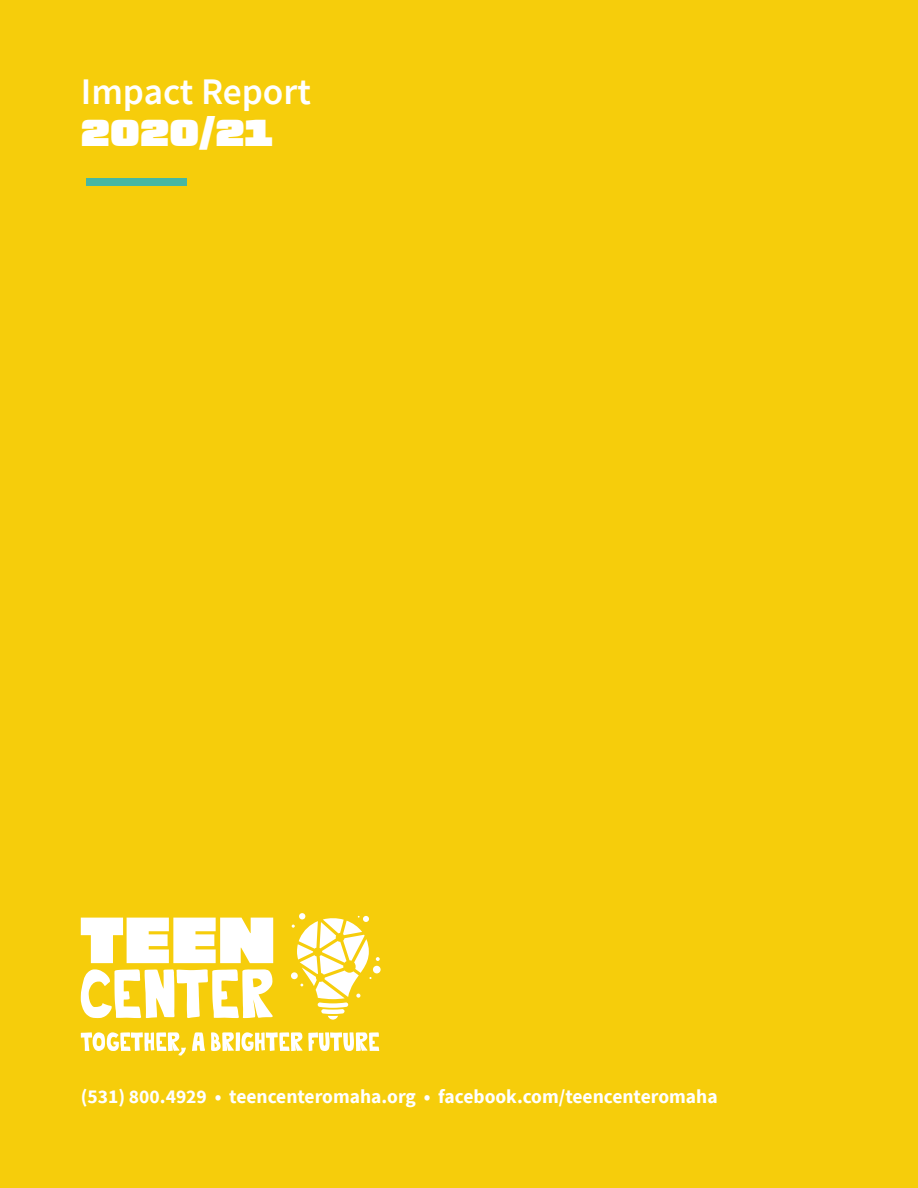
<style>
.page{position:relative;width:918px;height:1188px;background:#f6cd0b}
.page>*{position:absolute;margin:0;border:0;box-sizing:border-box;transform-origin:0 0}
.t1{font:139.8px "Source Sans Pro";color:#47b7a3}
.t2{font:600 37.5px "Source Sans Pro";color:#fff}
.t3{font:expanded 37.5px "Blunt";color:#fff}
.t4{font:700 19.5px "Source Sans Pro";color:#fff}
</style>
<div class="page">
<svg style="left:292px;top:913px;width:88px;height:107px"></svg>
<svg style="left:81px;top:918px;width:192px;height:45px"></svg>
<svg style="left:81px;top:969px;width:192px;height:50px"></svg>
<svg style="left:81px;top:1032px;width:105px;height:24px"></svg>
<svg style="left:192px;top:1032px;width:13px;height:19px"></svg>
<svg style="left:211px;top:1032px;width:168px;height:19px"></svg>
<h2 class="t2" style="left:81px;top:67px;width:232px">Impact Report</h2>
<h2 class="t3" style="left:81px;top:116px;width:194px">2020/21</h2>
<h1 class="t1" style="left:81px;top:82px;width:113px">—</h1>
<p class="t4" style="left:81px;top:1083px;width:638px">(531) 800.4929 • teencenteromaha.org • facebook.com/teencenteromaha</p>
</div>
